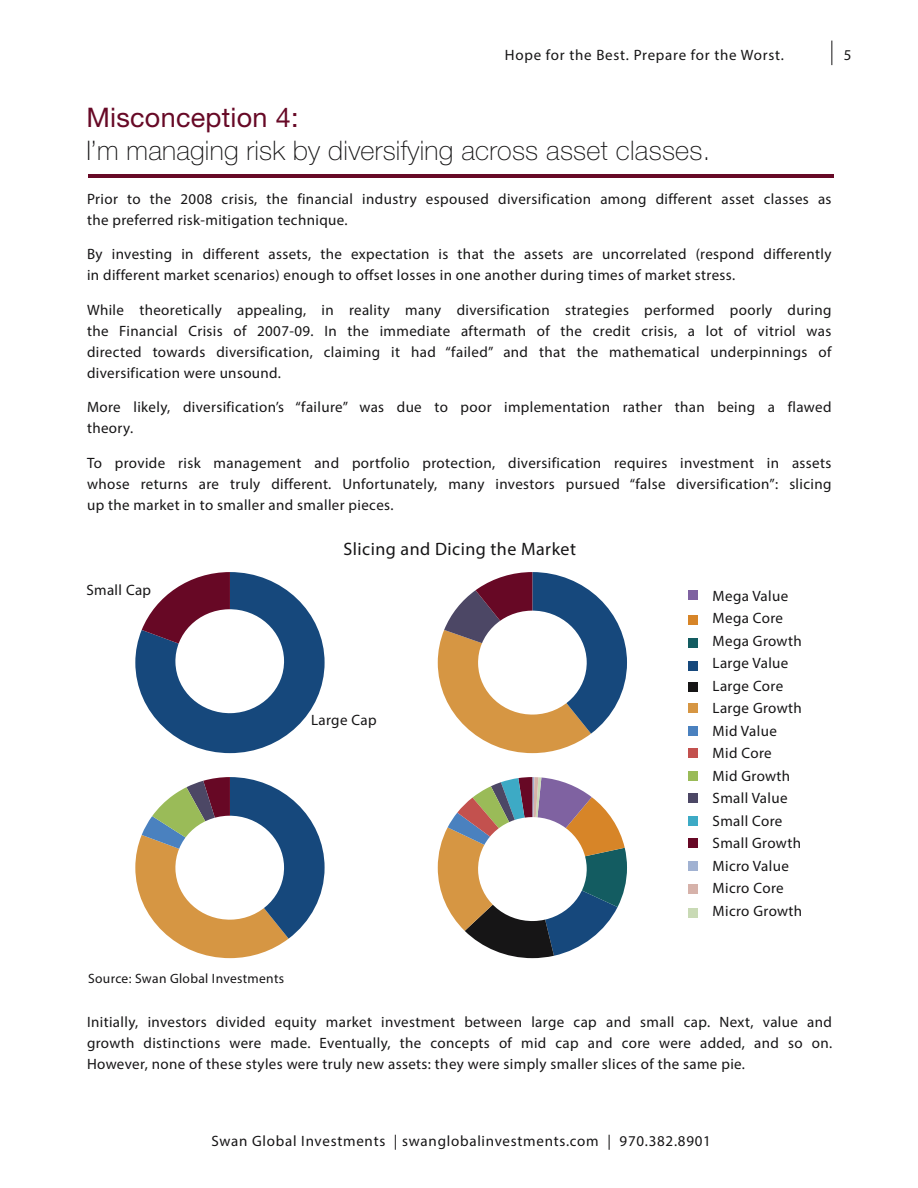
<style>
.page{position:relative;width:918px;height:1188px;background:#fff}
.page>*{position:absolute;margin:0;border:0;box-sizing:border-box;transform-origin:0 0}
.t1{font:100 27px "Helvetica Neue LT Std";letter-spacing:.01em;color:#161516}
.t2{font:27px "Helvetica Neue LT Std";letter-spacing:.01em;color:#670926}
.t3{font:18px "Myriad Pro";letter-spacing:.025em;color:#161516}
.t4{font:15px/21px "Myriad Pro";letter-spacing:.025em;color:#161516}
.t5{font:15px "Myriad Pro";letter-spacing:.05em;color:#161516}
.t6{font:13.5px "Myriad Pro";letter-spacing:.025em;color:#161516}
</style>
<div class="page">
<svg style="left:831px;top:41px;width:1px;height:24px"></svg>
<div style="left:688px;top:590px;width:10px;height:10px;background:#7f62a1"></div>
<div style="left:688px;top:615px;width:10px;height:10px;background:#d78528"></div>
<div style="left:688px;top:638px;width:10px;height:10px;background:#135c61"></div>
<div style="left:688px;top:661px;width:10px;height:9px;background:#16487c"></div>
<div style="left:688px;top:682px;width:10px;height:10px;background:#161516"></div>
<div style="left:688px;top:703px;width:10px;height:10px;background:#d69643"></div>
<div style="left:688px;top:726px;width:10px;height:10px;background:#4a81bf"></div>
<div style="left:688px;top:748px;width:10px;height:10px;background:#c3514e"></div>
<div style="left:688px;top:771px;width:10px;height:10px;background:#9abb58"></div>
<div style="left:688px;top:794px;width:10px;height:9px;background:#4c4765"></div>
<div style="left:688px;top:816px;width:10px;height:10px;background:#3daac5"></div>
<div style="left:688px;top:838px;width:10px;height:10px;background:#670825"></div>
<div style="left:688px;top:861px;width:10px;height:10px;background:#a1b2d2"></div>
<div style="left:688px;top:884px;width:10px;height:10px;background:#d6b2aa"></div>
<div style="left:688px;top:908px;width:10px;height:10px;background:#c9dab5"></div>
<svg style="left:135px;top:572px;width:190px;height:181px"></svg>
<svg style="left:438px;top:572px;width:189px;height:181px"></svg>
<svg style="left:135px;top:777px;width:190px;height:181px"></svg>
<svg style="left:438px;top:777px;width:189px;height:181px"></svg>
<hr style="left:88px;top:174px;width:745px;height:3px;background:#670926">
<p class="t5" style="left:505px;top:46px;width:281px">Hope for the Best. Prepare for the Worst.</p>
<p class="t4" style="left:844px;top:44px;width:9px">5</p>
<p class="t2" style="left:86px;top:102px;width:214px">Misconception 4:</p>
<p class="t1" style="left:86px;top:135px;width:625px">I’m managing risk by diversifying across asset classes.</p>
<p class="t4" style="left:87px;top:188px;width:746px">Prior to the 2008 crisis, the financial industry espoused diversification among different asset classes as the preferred risk-mitigation technique.</p>
<p class="t4" style="left:87px;top:243px;width:746px">By investing in different assets, the expectation is that the assets are uncorrelated (respond differently in different market scenarios) enough to offset losses in one another during times of market stress.</p>
<p class="t4" style="left:87px;top:299px;width:746px;text-align:justify">While theoretically appealing, in reality many diversification strategies performed poorly during the Financial Crisis of 2007-09. In the immediate aftermath of the credit crisis, a lot of vitriol was directed towards diversification, claiming it had “failed” and that the mathematical underpinnings of diversification were unsound.</p>
<p class="t4" style="left:87px;top:396px;width:746px">More likely, diversification’s “failure” was due to poor implementation rather than being a flawed theory.</p>
<p class="t4" style="left:87px;top:452px;width:746px;text-align:justify">To provide risk management and portfolio protection, diversification requires investment in assets whose returns are truly different. Unfortunately, many investors pursued “false diversification”: slicing up the market in to smaller and smaller pieces.</p>
<p class="t3" style="left:344px;top:538px;width:234px">Slicing and Dicing the Market</p>
<p class="t4" style="left:86px;top:579px;width:66px">Small Cap</p>
<p class="t4" style="left:311px;top:710px;width:67px">Large Cap</p>
<p class="t6" style="left:88px;top:970px;width:198px">Source: Swan Global Investments</p>
<p class="t4" style="left:713px;top:585px;width:77px">Mega Value</p>
<p class="t4" style="left:713px;top:608px;width:72px">Mega Core</p>
<p class="t4" style="left:713px;top:630px;width:91px">Mega Growth</p>
<p class="t4" style="left:713px;top:653px;width:77px">Large Value</p>
<p class="t4" style="left:713px;top:675px;width:72px">Large Core</p>
<p class="t4" style="left:713px;top:698px;width:91px">Large Growth</p>
<p class="t4" style="left:713px;top:720px;width:66px">Mid Value</p>
<p class="t4" style="left:713px;top:743px;width:61px">Mid Core</p>
<p class="t4" style="left:713px;top:765px;width:79px">Mid Growth</p>
<p class="t4" style="left:713px;top:788px;width:77px">Small Value</p>
<p class="t4" style="left:713px;top:810px;width:71px">Small Core</p>
<p class="t4" style="left:713px;top:833px;width:90px">Small Growth</p>
<p class="t4" style="left:713px;top:855px;width:78px">Micro Value</p>
<p class="t4" style="left:713px;top:878px;width:73px">Micro Core</p>
<p class="t4" style="left:713px;top:900px;width:91px">Micro Growth</p>
<p class="t4" style="left:87px;top:1011px;width:747px;text-align:justify">Initially, investors divided equity market investment between large cap and small cap. Next, value and growth distinctions were made. Eventually, the concepts of mid cap and core were added, and so on.<br>However, none of these styles were truly new assets: they were simply smaller slices of the same pie.</p>
<p class="t5" style="left:211px;top:1132px;width:501px">Swan Global Investments | swanglobalinvestments.com | 970.382.8901</p>
</div>
